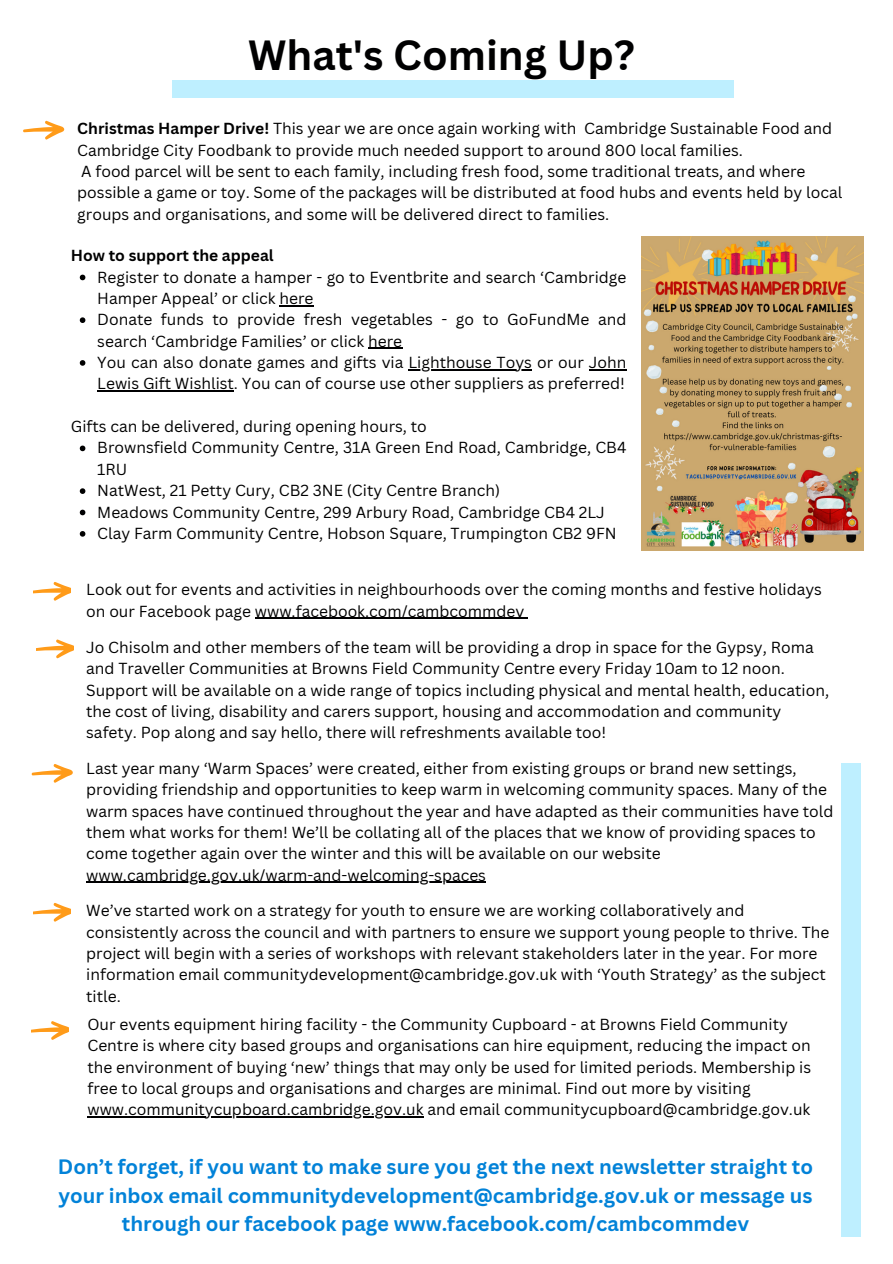
<style>
.page{position:relative;width:893px;height:1264px;background:#fff}
.page>*{position:absolute;margin:0;border:0;box-sizing:border-box;transform-origin:0 0}
.t1{font:700 41.1px "Canva Sans";color:#000001}
.t2{font:700 20.25px/28px "Canva Sans";color:#0282d8;text-align:center}
.t3{font:15.6px/21.3px "Canva Sans";color:#000001}
.t4{font:700 15.6px "Canva Sans";color:#000001}
.s1{font-weight:700}
.s2{color:#000}
</style>
<div class="page">
<div style="left:841px;top:763px;width:19px;height:473px;background:#beefff"></div>
<div style="left:172px;top:80px;width:561px;height:18px;background:#beefff"></div>
<svg style="left:23px;top:120px;width:41px;height:20px"></svg>
<img style="left:641px;top:236px;width:222px;height:315px">
<hr style="left:255px;top:618px;width:269px;height:1px;background:#000001">
<hr style="left:87px;top:1116px;width:336px;height:1px;background:#000001">
<hr style="left:86px;top:881px;width:400px;height:1px;background:#000001">
<svg style="left:80px;top:275px;width:5px;height:5px"></svg>
<hr style="left:279px;top:305px;width:34px;height:1px;background:#000001">
<svg style="left:80px;top:317px;width:5px;height:6px"></svg>
<hr style="left:368px;top:348px;width:34px;height:1px;background:#000001">
<svg style="left:80px;top:360px;width:5px;height:6px"></svg>
<hr style="left:408px;top:369px;width:124px;height:1px;background:#000001">
<hr style="left:588px;top:369px;width:38px;height:1px;background:#000001">
<hr style="left:97px;top:390px;width:137px;height:1px;background:#000001">
<svg style="left:80px;top:445px;width:5px;height:6px"></svg>
<svg style="left:80px;top:488px;width:5px;height:6px"></svg>
<svg style="left:80px;top:509px;width:5px;height:6px"></svg>
<svg style="left:80px;top:531px;width:5px;height:5px"></svg>
<svg style="left:31px;top:764px;width:42px;height:19px"></svg>
<svg style="left:36px;top:639px;width:37px;height:20px"></svg>
<svg style="left:34px;top:903px;width:37px;height:19px"></svg>
<svg style="left:31px;top:1021px;width:37px;height:19px"></svg>
<svg style="left:34px;top:582px;width:37px;height:19px"></svg>
<p class="t1" style="left:248px;top:26px;width:388px">What's Coming Up?</p>
<p class="t3" style="left:77px;top:118px;width:756px"><span class="s1">Christmas Hamper Drive!</span> This year we are once again working with Cambridge Sustainable Food and<br>Cambridge City Foodbank to provide much needed support to around 800 local families.</p>
<p class="t3" style="left:77px;top:160px;width:766px">A food parcel will be sent to each family, including fresh food, some traditional treats, and where possible a game or toy. Some of the packages will be distributed at food hubs and events held by local groups and organisations, and some will be delivered direct to families.</p>
<p class="t4" style="left:71px;top:244px;width:204px">How to support the appeal</p>
<p class="t3" style="left:97px;top:266px;width:530px">Register to donate a hamper - go to Eventbrite and search ‘Cambridge<br>Hamper Appeal’ or click here</p>
<p class="t3" style="left:97px;top:308px;width:530px">Donate funds to provide fresh vegetables - go to GoFundMe and search ‘Cambridge Families’ or click here</p>
<p class="t3" style="left:97px;top:351px;width:530px">You can also donate games and gifts via Lighthouse Toys or our John<br>Lewis Gift Wishlist. You can of course use other suppliers as preferred!</p>
<p class="t3" style="left:71px;top:415px;width:357px">Gifts can be delivered, during opening hours, to</p>
<p class="t3" style="left:97px;top:437px;width:530px">Brownsfield Community Centre, 31A Green End Road, Cambridge, CB4<br>1RU</p>
<p class="t3" style="left:97px;top:479px;width:404px">NatWest, 21 Petty Cury, CB2 3NE <span class="s2">(City Centre Branch)</span></p>
<p class="t3" style="left:97px;top:501px;width:509px">Meadows Community Centre, 299 Arbury Road, Cambridge CB4 2LJ</p>
<p class="t3" style="left:97px;top:522px;width:521px">Clay Farm Community Centre, Hobson Square, Trumpington CB2 9FN</p>
<p class="t3" style="left:86px;top:578px;width:737px">Look out for events and activities in neighbourhoods over the coming months and festive holidays on our Facebook page www.facebook.com/cambcommdev</p>
<p class="t3" style="left:86px;top:636px;width:744px">Jo <span class="s2">Chisolm</span> and other members of the team will be providing a drop in space for the Gypsy, Roma and Traveller Communities at Browns Field Community Centre every Friday 10am to 12 noon.<br>Support will be available on a wide range of topics including physical and mental health, education, the cost of living, disability and carers support, housing and accommodation and community safety. Pop along and say hello, there will refreshments available too!</p>
<p class="t3" style="left:86px;top:757px;width:748px">Last year many ‘Warm Spaces’ were created, either from existing groups or brand new settings, providing friendship and opportunities to keep warm in welcoming community spaces. Many of the warm spaces have continued throughout the year and have adapted as their communities have told them what works for them! We’ll be collating all of the places that we know of providing spaces to come together again over the winter and this will be available on our website www.cambridge.gov.uk/warm-and-welcoming-spaces</p>
<p class="t3" style="left:86px;top:899px;width:744px">We’<span class="s2">ve started work on a strategy for youth</span> to ensure we are working collaboratively and consistently across the council and with partners to ensure we support young people to thrive. The project will begin with a series of workshops with relevant stakeholders later in the year. For more information email communitydevelopment@cambridge.gov.uk with ‘Youth Strategy’ as the subject title.</p>
<p class="t3" style="left:87px;top:1013px;width:725px">Our events equipment hiring facility - the Community Cupboard - at Browns Field Community Centre is where city based groups and organisations can hire equipment, reducing the impact on the environment of buying ‘new’ things that may only be used for limited periods. Membership is free to local groups and organisations and charges are minimal. Find out more by visiting www.communitycupboard.cambridge.gov.uk and email communitycupboard@cambridge.gov.uk</p>
<p class="t2" style="left:58px;top:1152px;width:756px">Don’t forget, if you want to make sure you get the next newsletter straight to your inbox email communitydevelopment@cambridge.gov.uk or message us through our facebook page www.facebook.com/cambcommdev</p>
</div>
